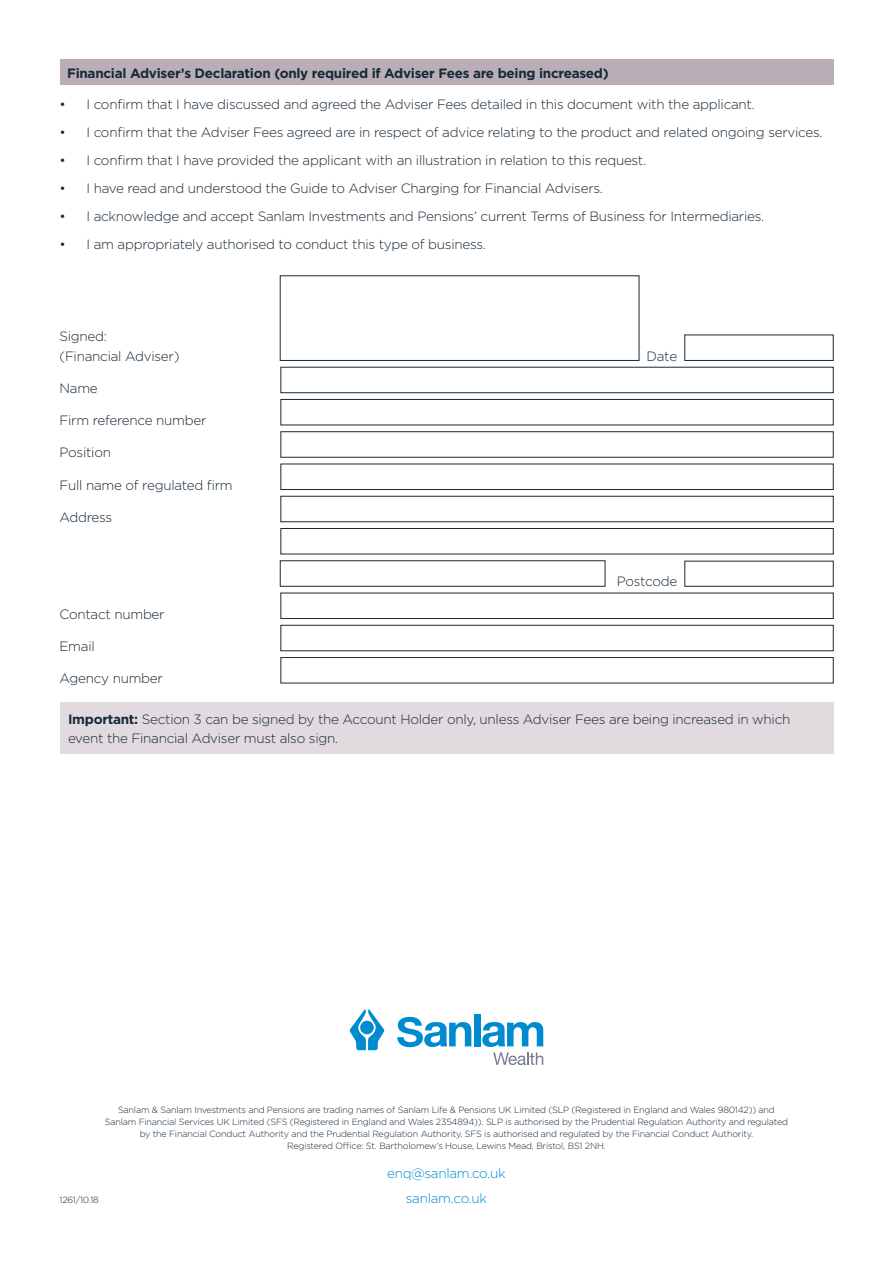
<style>
.page{position:relative;width:893px;height:1263px;background:#fff}
.page>*{position:absolute;margin:0;border:0;box-sizing:border-box;transform-origin:0 0}
.BODY_NEW{font:300 13.5px "Gotham";letter-spacing:-.02em;color:#172938}
.SUBHEAD_25_30{font:300 13.5px/19.5px "Gotham";letter-spacing:-.02em;color:#172938}
.Tables{font:300 13.5px "Gotham";letter-spacing:-.02em;color:#172938}
.SUBHEAD_25_30-2{font:700 13.5px "Gotham";letter-spacing:-.02em;color:#172938}
.Body{font:300 13.5px/19.5px "Gotham";letter-spacing:-.02em;color:#172938}
.t1{font:300 13.5px "Gotham";letter-spacing:-.02em;color:#008ad0}
.t2{font:300 9px "Gotham";letter-spacing:-.02em;color:#172938}
.s1{font-weight:700}
</style>
<div class="page">
<div style="left:60px;top:60px;width:773px;height:25px;background:#baaeb6"></div>
<div style="left:280px;top:276px;width:359px;height:85px;background:#fff;border:1px solid #172938"></div>
<div style="left:685px;top:335px;width:148px;height:26px;background:#fff;border:1px solid #172938"></div>
<div style="left:281px;top:367px;width:552px;height:26px;background:#fff;border:1px solid #172938"></div>
<div style="left:281px;top:399px;width:552px;height:26px;background:#fff;border:1px solid #172938"></div>
<div style="left:281px;top:431px;width:552px;height:26px;background:#fff;border:1px solid #172938"></div>
<div style="left:281px;top:464px;width:552px;height:26px;background:#fff;border:1px solid #172938"></div>
<div style="left:281px;top:496px;width:552px;height:26px;background:#fff;border:1px solid #172938"></div>
<div style="left:281px;top:528px;width:552px;height:26px;background:#fff;border:1px solid #172938"></div>
<div style="left:281px;top:593px;width:552px;height:26px;background:#fff;border:1px solid #172938"></div>
<div style="left:281px;top:625px;width:552px;height:26px;background:#fff;border:1px solid #172938"></div>
<div style="left:281px;top:657px;width:552px;height:26px;background:#fff;border:1px solid #172938"></div>
<div style="left:60px;top:703px;width:773px;height:51px;background:#e1dbdf"></div>
<svg style="left:350px;top:1009px;width:34px;height:41px"></svg>
<div style="left:474px;top:1014px;width:6px;height:32px;background:#008ad0"></div>
<svg style="left:397px;top:1017px;width:74px;height:30px"></svg>
<svg style="left:482px;top:1022px;width:61px;height:43px"></svg>
<p class="SUBHEAD_25_30-2" style="left:67px;top:65px;width:543px">Financial Adviser’s Declaration (only required if Adviser Fees are being increased)</p>
<p class="BODY_NEW" style="left:60px;top:95px;width:697px">• I confirm that I have discussed and agreed the Adviser Fees detailed in this document with the applicant.</p>
<p class="BODY_NEW" style="left:60px;top:123px;width:765px">• I confirm that the Adviser Fees agreed are in respect of advice relating to the product and related ongoing services.</p>
<p class="BODY_NEW" style="left:60px;top:151px;width:588px">• I confirm that I have provided the applicant with an illustration in relation to this request.</p>
<p class="BODY_NEW" style="left:60px;top:179px;width:545px">• I have read and understood the Guide to Adviser Charging for Financial Advisers.</p>
<p class="BODY_NEW" style="left:60px;top:207px;width:706px">• I acknowledge and accept Sanlam Investments and Pensions’ current Terms of Business for Intermediaries.</p>
<p class="BODY_NEW" style="left:60px;top:236px;width:428px">• I am appropriately authorised to conduct this type of business.</p>
<p class="Body" style="left:60px;top:326px;width:121px">Signed:<br>(Financial Adviser)</p>
<p class="Tables" style="left:60px;top:380px;width:40px">Name</p>
<p class="Tables" style="left:60px;top:412px;width:148px">Firm reference number</p>
<p class="Tables" style="left:60px;top:444px;width:53px">Position</p>
<p class="Tables" style="left:60px;top:476px;width:175px">Full name of regulated firm</p>
<p class="Tables" style="left:60px;top:509px;width:54px">Address</p>
<p class="Body" style="left:646px;top:346px;width:32px">Date</p>
<p class="Tables" style="left:617px;top:573px;width:62px">Postcode</p>
<p class="Tables" style="left:60px;top:605px;width:107px">Contact number</p>
<p class="Tables" style="left:60px;top:638px;width:37px">Email</p>
<p class="Tables" style="left:60px;top:670px;width:105px">Agency number</p>
<p class="SUBHEAD_25_30" style="left:68px;top:709px;width:724px"><span class="s1">Important:</span> Section 3 can be signed by the Account Holder only, unless Adviser Fees are being increased in which event the Financial Adviser must also sign.</p>
<p class="t2" style="left:118px;top:1104px;width:658px">Sanlam &amp; Sanlam Investments and Pensions are trading names of Sanlam Life &amp; Pensions UK Limited (SLP (Registered in England and Wales 980142)) and</p>
<p class="t2" style="left:105px;top:1116px;width:685px">Sanlam Financial Services UK Limited (SFS (Registered in England and Wales 2354894)). SLP is authorised by the Prudential Regulation Authority and regulated</p>
<p class="t2" style="left:140px;top:1128px;width:615px">by the Financial Conduct Authority and the Prudential Regulation Authority. SFS is authorised and regulated by the Financial Conduct Authority.</p>
<p class="t2" style="left:287px;top:1140px;width:320px">Registered Office: St. Bartholomew’s House, Lewins Mead, Bristol, BS1 2NH.</p>
<p class="t1" style="left:387px;top:1165px;width:120px">enq@sanlam.co.uk</p>
<p class="t2" style="left:60px;top:1194px;width:41px">1261/10.18</p>
<p class="t1" style="left:406px;top:1190px;width:83px">sanlam.co.uk</p>
</div>
